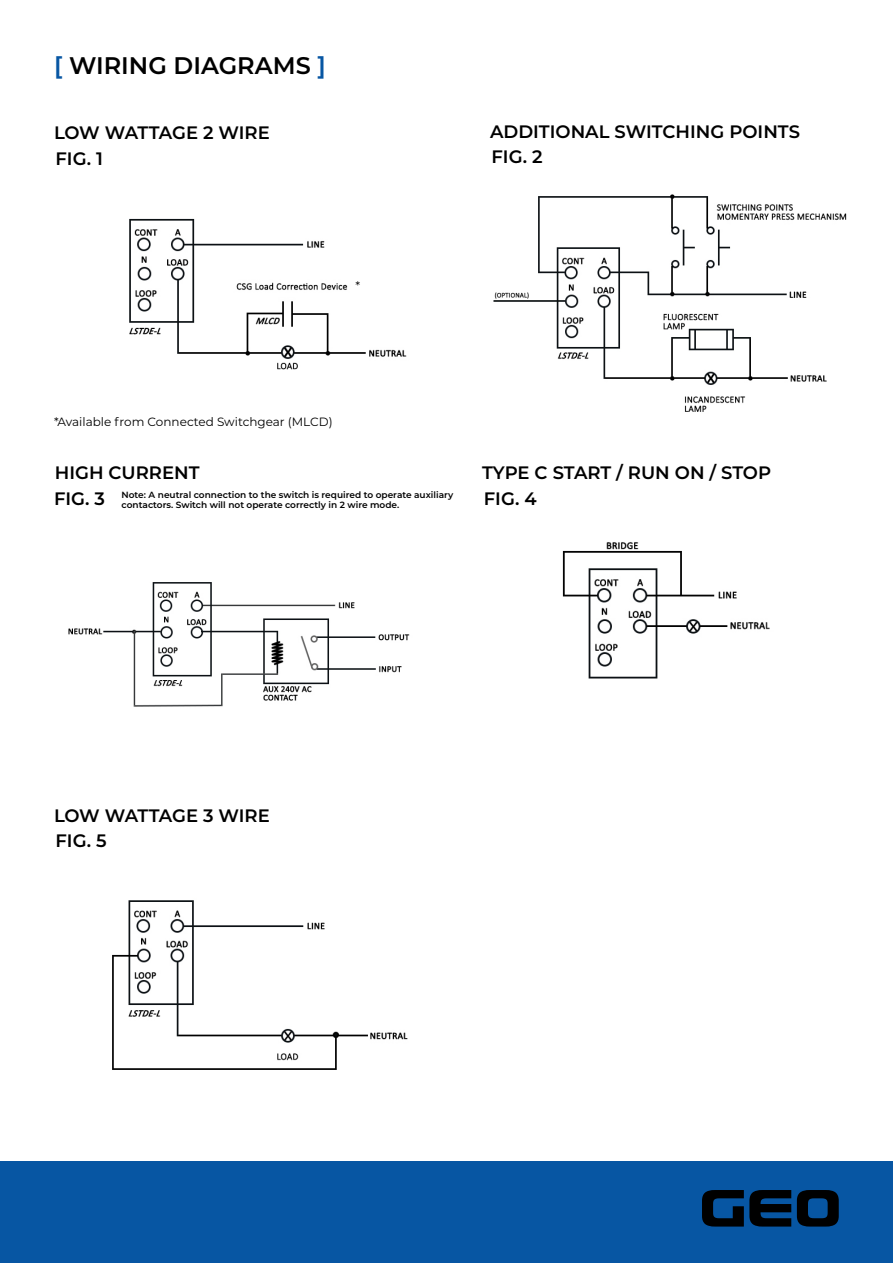
<style>
.page{position:relative;width:893px;height:1263px;background:#fff}
.page>*{position:absolute;margin:0;border:0;box-sizing:border-box;transform-origin:0 0}
.t1{font:63px "Usuzi";color:#000}
.t2{font:600 24px "Montserrat";color:#000}
.t3{font:600 18px "Montserrat";color:#000}
.t4{font:12px "Montserrat";color:#000}
.t5{font:600 9px/10.8px "Montserrat";color:#000}
.s1{color:#0756a3}
</style>
<div class="page">
<div style="left:0;top:1161px;width:893px;height:102px;background:#0756a3"></div>
<img style="left:129px;top:218px;width:278px;height:152px">
<img style="left:493px;top:194px;width:354px;height:218px">
<img style="left:68px;top:582px;width:342px;height:125px">
<img style="left:562px;top:542px;width:208px;height:137px">
<img style="left:112px;top:900px;width:296px;height:170px">
<svg style="left:356px;top:281px;width:4px;height:4px"></svg>
<p class="t2" style="left:54px;top:49px;width:273px"><span class="s1">[</span> WIRING DIAGRAMS <span class="s1">]</span></p>
<p class="t3" style="left:54px;top:120px;width:217px">LOW WATTAGE 2 WIRE</p>
<p class="t3" style="left:490px;top:119px;width:311px">ADDITIONAL SWITCHING POINTS</p>
<p class="t3" style="left:56px;top:145px;width:49px">FIG. 1</p>
<p class="t3" style="left:491px;top:144px;width:53px">FIG. 2</p>
<p class="t4" style="left:54px;top:414px;width:280px">*Available from Connected Switchgear (MLCD)</p>
<p class="t3" style="left:55px;top:460px;width:146px">HIGH CURRENT</p>
<p class="t3" style="left:482px;top:460px;width:290px">TYPE C START / RUN ON / STOP</p>
<p class="t3" style="left:484px;top:486px;width:54px">FIG. 4</p>
<p class="t3" style="left:54px;top:486px;width:53px">FIG. 3</p>
<p class="t5" style="left:122px;top:488px;width:333px">Note: A neutral connection to the switch is required to operate auxiliary contactors. Switch will not operate correctly in 2 wire mode.</p>
<p class="t3" style="left:54px;top:803px;width:217px">LOW WATTAGE 3 WIRE</p>
<p class="t3" style="left:56px;top:828px;width:53px">FIG. 5</p>
<p class="t1" style="left:699px;top:1179px;width:144px">GEO</p>
</div>
